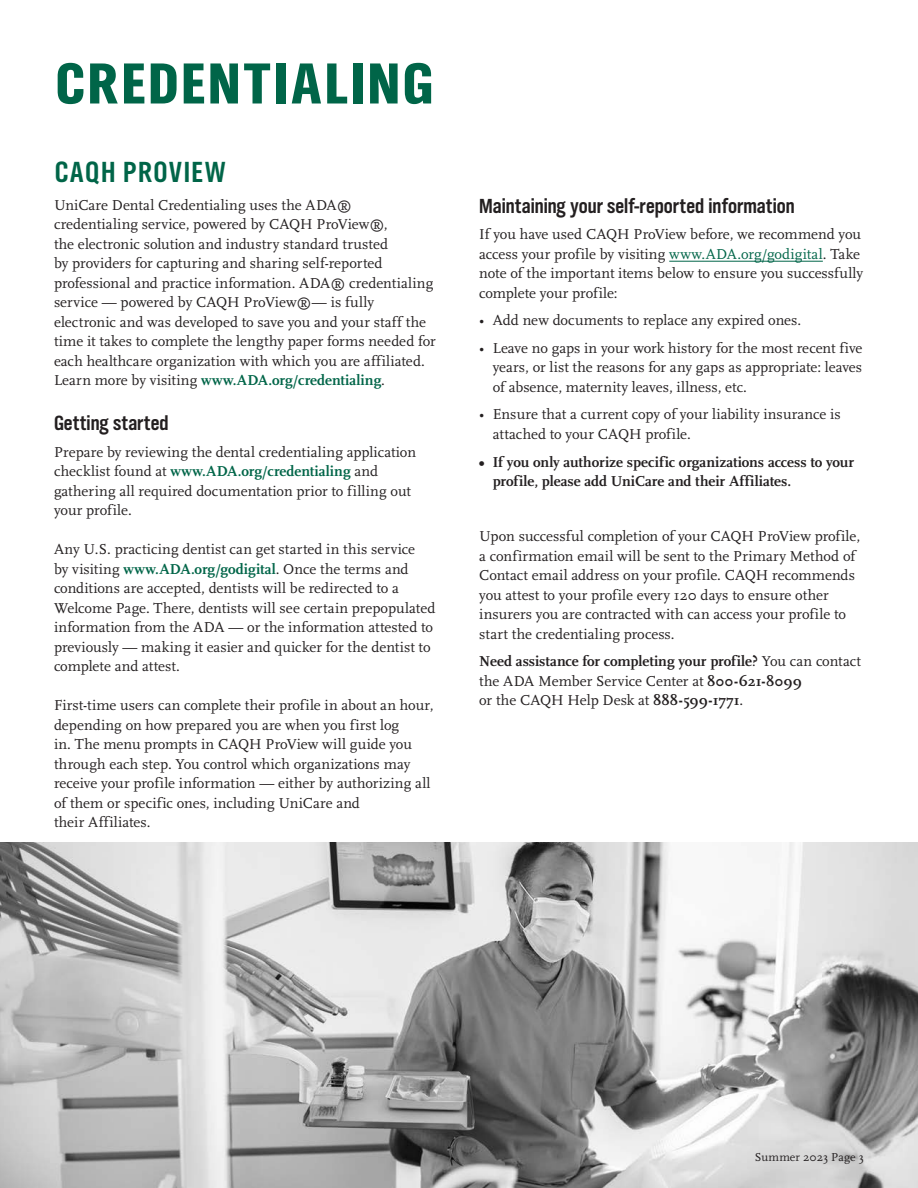
<style>
.page{position:relative;width:918px;height:1188px;background:#fff}
.page>*{position:absolute;margin:0;border:0;box-sizing:border-box;transform-origin:0 0}
.t1{font:60px "TV Nord EF Black Con";letter-spacing:.05em;color:#006548}
.t2{font:30px "TV Nord EF Bold Con";letter-spacing:.06em;color:#006548}
.t3{font:21px "TV Nord EF Bold Con";color:#231f20}
.t4{font:15px/19.5px "Scala";letter-spacing:.005em;color:#231f20}
.t5{font:700 15px/19.5px "Scala";letter-spacing:-.005em;color:#231f20}
.t6{font:12px "Scala";color:#231f20}
.s1{font-weight:700;color:#006548}
.s2{color:#006548}
.s3{font-weight:400}
</style>
<div class="page">
<hr style="left:669px;top:261px;width:154px;height:1px;background:#006548">
<img style="left:0;top:842px;width:918px;height:346px">
<h2 class="t1" style="left:55px;top:49px;width:379px">CREDENTIALING</h2>
<h3 class="t2" style="left:55px;top:155px;width:172px">CAQH PROVIEW</h3>
<p class="t4" style="left:54px;top:196px;width:383px">UniCare Dental Credentialing uses the ADA® credentialing service, powered by CAQH ProView®,<br>the electronic solution and industry standard trusted<br>by providers for capturing and sharing self-reported professional and practice information. ADA® credentialing service — powered by CAQH ProView®— is fully electronic and was developed to save you and your staff the time it takes to complete the lengthy paper forms needed for each healthcare organization with which you are affiliated.<br>Learn more by visiting <span class="s1">www.ADA.org/credentialing</span>.</p>
<h4 class="t3" style="left:54px;top:411px;width:116px">Getting started</h4>
<p class="t4" style="left:54px;top:442px;width:364px">Prepare by reviewing the dental credentialing application checklist found at <span class="s1">www.ADA.org/credentialing</span> and gathering all required documentation prior to filling out your profile.</p>
<p class="t4" style="left:54px;top:540px;width:383px">Any U.S. practicing dentist can get started in this service<br>by visiting <span class="s1">www.ADA.org/godigital</span>. Once the terms and conditions are accepted, dentists will be redirected to a Welcome Page. There, dentists will see certain prepopulated information from the ADA — or the information attested to previously — making it easier and quicker for the dentist to complete and attest.</p>
<p class="t4" style="left:54px;top:696px;width:381px">First-time users can complete their profile in about an hour, depending on how prepared you are when you first log<br>in. The menu prompts in CAQH ProView will guide you through each step. You control which organizations may receive your profile information — either by authorizing all of them or specific ones, including UniCare and<br>their Affiliates.</p>
<h4 class="t3" style="left:479px;top:194px;width:317px">Maintaining your self-reported information</h4>
<p class="t4" style="left:479px;top:225px;width:385px">If you have used CAQH ProView before, we recommend you access your profile by visiting <span class="s2">www.ADA.org/godigital</span>. Take note of the important items below to ensure you successfully complete your profile:</p>
<p class="t4" style="left:479px;top:311px;width:324px">• Add new documents to replace any expired ones.</p>
<p class="t4" style="left:493px;top:339px;width:371px;text-align:justify;text-indent:-14px">• Leave no gaps in your work history for the most recent five years, or list the reasons for any gaps as appropriate: leaves of absence, maternity leaves, illness, etc.</p>
<p class="t4" style="left:493px;top:405px;width:350px;text-indent:-14px">• Ensure that a current copy of your liability insurance is attached to your CAQH profile.</p>
<p class="t5" style="left:493px;top:452px;width:363px;text-indent:-14px">• If you only authorize specific organizations access to your profile, please add UniCare and their Affiliates.</p>
<p class="t4" style="left:479px;top:527px;width:382px">Upon successful completion of your CAQH ProView profile, a confirmation email will be sent to the Primary Method of Contact email address on your profile. CAQH recommends you attest to your profile every 120 days to ensure other insurers you are contracted with can access your profile to start the credentialing process.</p>
<p class="t5" style="left:479px;top:652px;width:383px">Need assistance for completing your profile? <span class="s3">You can contact the ADA Member Service Center at</span> 800-621-8099<br><span class="s3">or the CAQH Help Desk at</span> 888-599-1771<span class="s3">.</span></p>
<p class="t6" style="left:755px;top:1150px;width:111px">Summer 2023 Page 3</p>
</div>
